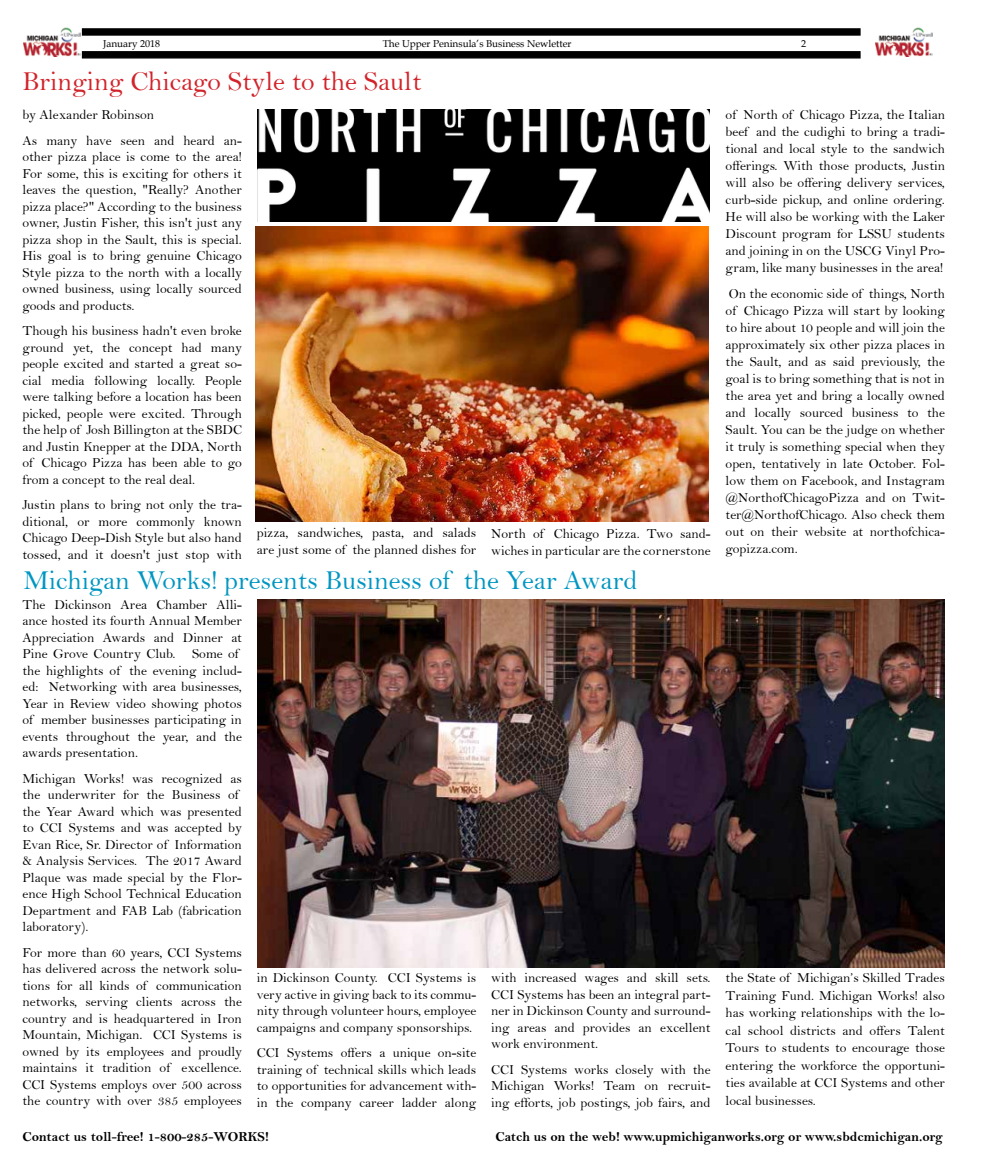
<style>
.page{position:relative;width:990px;height:1170px;background:#fff}
.page>*{position:absolute;margin:0;border:0;box-sizing:border-box;transform-origin:0 0}
.t1{font:27.5px "Bell";color:#0096c1}
.t2{font:27.5px "Bell";color:#d2232a}
.t3{font:13.75px/16.5px "Bell";color:#000;text-align:justify}
.t4{font:13.75px "Bell MT Bold";color:#000}
.t5{font:10px "Book Antiqua";color:#000}
</style>
<div class="page">
<div style="left:82px;top:28px;width:779px;height:8px;background:#000;border:1px solid #000"></div>
<div style="left:82px;top:51px;width:779px;height:8px;background:#000;border:1px solid #000"></div>
<img style="left:23px;top:27px;width:57px;height:30px">
<img style="left:876px;top:27px;width:57px;height:30px">
<img style="left:257px;top:110px;width:452px;height:111px">
<img style="left:256px;top:227px;width:453px;height:295px">
<img style="left:257px;top:599px;width:688px;height:369px">
<p class="t5" style="left:103px;top:36px;width:59px">January 2018</p>
<p class="t5" style="left:383px;top:36px;width:190px">The Upper Peninsula’s Business Newletter</p>
<p class="t5" style="left:801px;top:36px;width:6px">2</p>
<h1 class="t2" style="left:22px;top:65px;width:400px">Bringing Chicago Style to the Sault</h1>
<p class="t3" style="left:22px;top:102px;width:221px;line-height:25.5px">by Alexander Robinson<br>As many have seen and heard an-</p>
<p class="t3" style="left:22px;top:148px;width:221px">other pizza place is come to the area!<br>For some, this is exciting for others it leaves the question, "Really? Another pizza place?" According to the business owner, Justin Fisher, this isn't just any pizza shop in the Sault, this is special.<br>His goal is to bring genuine Chicago Style pizza to the north with a locally owned business, using locally sourced goods and products.</p>
<p class="t3" style="left:22px;top:322px;width:221px">Though his business hadn't even broke ground yet, the concept had many people excited and started a great so&shy;cial media following locally. People were talking before a location has been picked, people were excited. Through the help of Josh Billington at the SBDC and Justin Knepper at the DDA, North of Chicago Pizza has been able to go from a concept to the real deal.</p>
<p class="t3" style="left:22px;top:496px;width:221px">Justin plans to bring not only the tra&shy;ditional, or more commonly known Chicago Deep-Dish Style but also hand tossed, and it doesn't just stop with</p>
<p class="t3" style="left:257px;top:524px;width:221px;line-height:16.9px">pizza, sandwiches, pasta, and salads are just some of the planned dishes for</p>
<p class="t3" style="left:491px;top:525px;width:221px;line-height:16.9px">North of Chicago Pizza. Two sand&shy;wiches in particular are the cornerstone</p>
<h1 class="t1" style="left:23px;top:564px;width:616px">Michigan Works! presents Business of the Year Award</h1>
<p class="t3" style="left:22px;top:596px;width:221px;text-align:left">The Dickinson Area Chamber Alli&shy;ance hosted its fourth Annual Member Appreciation Awards and Dinner at Pine Grove Country Club. Some of the highlights of the evening includ&shy;ed: Networking with area businesses, Year in Review video showing photos of member businesses participating in events throughout the year, and the awards presentation.</p>
<p class="t3" style="left:22px;top:770px;width:221px;text-align:left">Michigan Works! was recognized as the underwriter for the Business of the Year Award which was presented to CCI Systems and was accepted by Evan Rice, Sr. Director of Information &amp; Analysis Services. The 2017 Award Plaque was made special by the Flor&shy;ence High School Technical Education Department and FAB Lab (fabrication laboratory).</p>
<p class="t3" style="left:22px;top:944px;width:221px">For more than 60 years, CCI Systems has delivered across the network solu&shy;tions for all kinds of communication networks, serving clients across the country and is headquartered in Iron Mountain, Michigan. CCI Systems is owned by its employees and proudly maintains it tradition of excellence.<br>CCI Systems employs over 500 across the country with over 385 employees</p>
<p class="t3" style="left:257px;top:970px;width:221px">in Dickinson County. CCI Systems is very active in giving back to its commu&shy;nity through volunteer hours, employee campaigns and company sponsorships.</p>
<p class="t3" style="left:257px;top:1045px;width:221px">CCI Systems offers a unique on-site training of technical skills which leads to opportunities for advancement with&shy;in the company career ladder along</p>
<p class="t3" style="left:491px;top:970px;width:221px">with increased wages and skill sets.<br>CCI Systems has been an integral part&shy;ner in Dickinson County and surround&shy;ing areas and provides an excellent work environment.</p>
<p class="t3" style="left:491px;top:1061px;width:221px">CCI Systems works closely with the Michigan Works! Team on recruit&shy;ing efforts, job postings, job fairs, and</p>
<p class="t3" style="left:726px;top:106px;width:221px;line-height:17px">of North of Chicago Pizza, the Italian beef and the cudighi to bring a tradi&shy;tional and local style to the sandwich offerings. With those products, Justin will also be offering delivery services, curb-side pickup, and online ordering.<br>He will also be working with the Laker Discount program for LSSU students and joining in on the USCG Vinyl Pro&shy;gram, like many businesses in the area!</p>
<p class="t3" style="left:726px;top:285px;width:221px;line-height:17px">On the economic side of things, North of Chicago Pizza will start by looking to hire about 10 people and will join the approximately six other pizza places in the Sault, and as said previously, the goal is to bring something that is not in the area yet and bring a locally owned and locally sourced business to the Sault. You can be the judge on whether it truly is something special when they open, tentatively in late October. Fol&shy;low them on Facebook, and Instagram @NorthofChicagoPizza and on Twit&shy;ter@NorthofChicago. Also check them out on their website at northofchica&shy;gopizza.com.</p>
<p class="t3" style="left:726px;top:969px;width:221px;line-height:17.5px">the State of Michigan’s Skilled Trades Training Fund. Michigan Works! also has working relationships with the lo&shy;cal school districts and offers Talent Tours to students to encourage those entering the workforce the opportuni&shy;ties available at CCI Systems and other local businesses.</p>
<p class="t4" style="left:22px;top:1129px;width:248px">Contact us toll-free! 1-800-285-WORKS!</p>
<p class="t4" style="left:496px;top:1129px;width:449px">Catch us on the web! www.upmichiganworks.org or www.sbdcmichigan.org</p>
</div>
